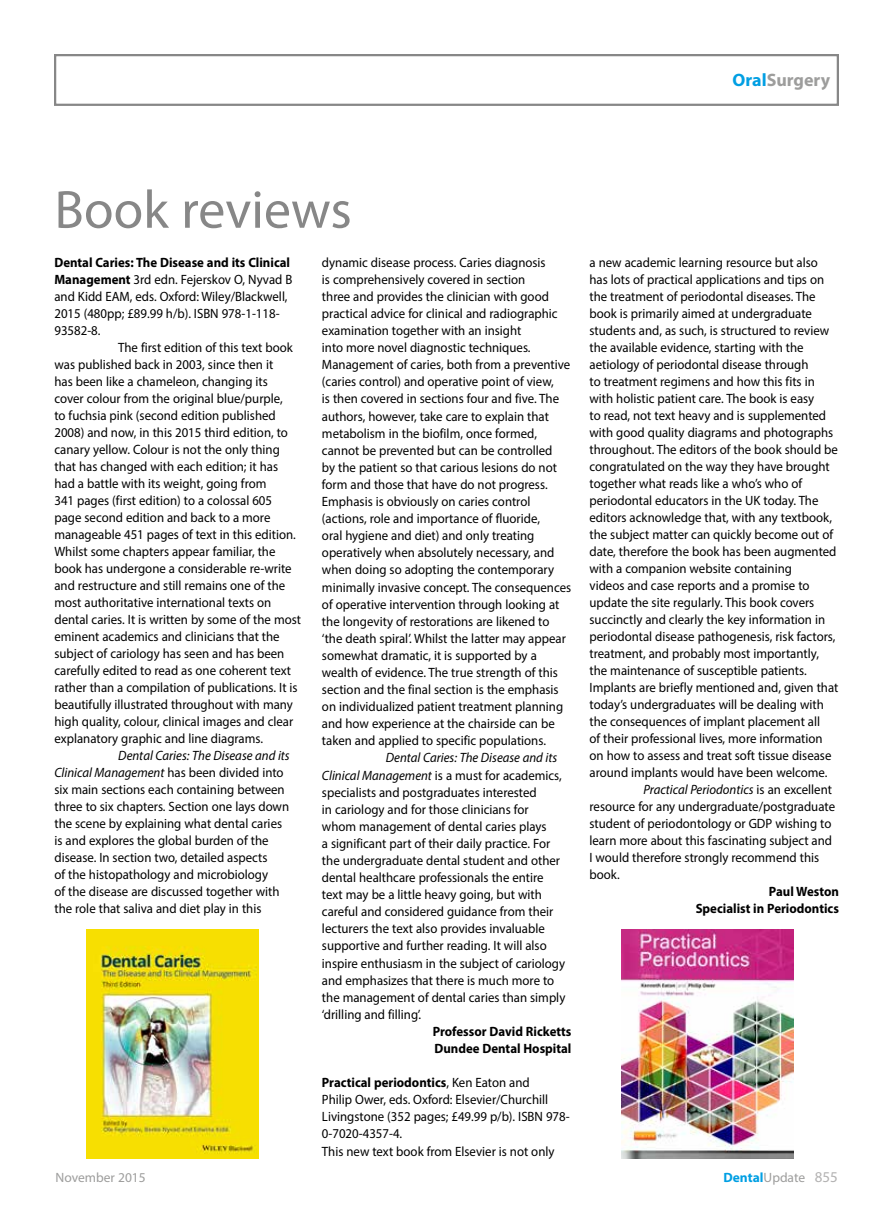
<style>
.page{position:relative;width:893px;height:1212px;background:#fff}
.page>*{position:absolute;margin:0;border:0;box-sizing:border-box;transform-origin:0 0}
.t1{font:54px "Myriad Pro";color:#878787}
.t2{font:700 18px "Myriad Pro";color:#9d9d9c}
.t3{font:13.5px/17.1px "Myriad Pro";color:#000;scale:.95 1}
.t4{font:700 13.5px/17.1px "Myriad Pro";color:#000;scale:.95 1}
.t5{font:italic 13.5px "Myriad Pro";color:#000;scale:.95 1}
.t6{font:700 13.5px "Myriad Pro";color:#009fe3}
.t7{font:13.5px "Myriad Pro";color:#9d9d9c}
.s1{color:#009fe3}
.s2{font-weight:700}
.s3{font-style:italic}
.s4{font-style:normal}
.s5{font-weight:400;color:#9d9d9c}
.s6{font-weight:400;font-size:15px;color:#b3b2b2}
</style>
<div class="page">
<div style="left:54px;top:54px;width:785px;height:52px;border:2px solid #878787"></div>
<img style="left:86px;top:929px;width:172px;height:229px">
<img style="left:621px;top:929px;width:172px;height:229px">
<h2 class="t2" style="left:733px;top:68px;width:99px"><span class="s1">Oral</span>Surgery</h2>
<h1 class="t1" style="left:54px;top:176px;width:299px">Book reviews</h1>
<p class="t4" style="left:54px;top:253px;width:250px">Dental Caries: The Disease and its Clinical</p>
<p class="t3" style="left:54px;top:270px;width:252px"><span class="s2">Management</span> 3rd edn. Fejerskov O, Nyvad B</p>
<p class="t3" style="left:54px;top:287px;width:247px">and Kidd EAM, eds. Oxford: Wiley/Blackwell,</p>
<p class="t3" style="left:54px;top:304px;width:239px">2015 (480pp; £89.99 h/b). ISBN 978-1-118-</p>
<p class="t3" style="left:54px;top:321px;width:50px">93582-8.</p>
<p class="t3" style="left:118px;top:338px;width:185px">The first edition of this text book</p>
<p class="t3" style="left:54px;top:355px;width:232px">was published back in 2003, since then it</p>
<p class="t3" style="left:54px;top:372px;width:226px">has been like a chameleon, changing its</p>
<p class="t3" style="left:54px;top:389px;width:242px">cover colour from the original blue/purple,</p>
<p class="t3" style="left:54px;top:406px;width:234px">to fuchsia pink (second edition published</p>
<p class="t3" style="left:54px;top:423px;width:247px">2008) and now, in this 2015 third edition, to</p>
<p class="t3" style="left:54px;top:440px;width:239px">canary yellow. Colour is not the only thing</p>
<p class="t3" style="left:54px;top:457px;width:237px">that has changed with each edition; it has</p>
<p class="t3" style="left:54px;top:474px;width:225px">had a battle with its weight, going from</p>
<p class="t3" style="left:54px;top:491px;width:231px">341 pages (first edition) to a colossal 605</p>
<p class="t3" style="left:54px;top:508px;width:229px">page second edition and back to a more</p>
<p class="t3" style="left:54px;top:525px;width:256px">manageable 451 pages of text in this edition.</p>
<p class="t3" style="left:54px;top:542px;width:234px">Whilst some chapters appear familiar, the</p>
<p class="t3" style="left:54px;top:559px;width:251px">book has undergone a considerable re-write</p>
<p class="t3" style="left:54px;top:576px;width:245px">and restructure and still remains one of the</p>
<p class="t3" style="left:54px;top:594px;width:230px">most authoritative international texts on</p>
<p class="t3" style="left:54px;top:611px;width:261px">dental caries. It is written by some of the most</p>
<p class="t3" style="left:54px;top:628px;width:239px">eminent academics and clinicians that the</p>
<p class="t3" style="left:54px;top:645px;width:244px">subject of cariology has seen and has been</p>
<p class="t3" style="left:54px;top:662px;width:251px">carefully edited to read as one coherent text</p>
<p class="t3" style="left:54px;top:679px;width:258px">rather than a compilation of publications. It is</p>
<p class="t3" style="left:54px;top:696px;width:253px">beautifully illustrated throughout with many</p>
<p class="t3" style="left:54px;top:713px;width:253px">high quality, colour, clinical images and clear</p>
<p class="t3" style="left:54px;top:730px;width:221px">explanatory graphic and line diagrams.</p>
<p class="t3" style="left:54px;top:747px;width:249px;text-indent:64px"><span class="s3">Dental Caries: The Disease and its Clinical Management</span> has been divided into six main sections each containing between three to six chapters. Section one lays down the scene by explaining what dental caries is and explores the global burden of the disease. In section two, detailed aspects<br>of the histopathology and microbiology<br>of the disease are discussed together with the role that saliva and diet play in this</p>
<p class="t3" style="left:322px;top:253px;width:264px">dynamic disease process. Caries diagnosis<br>is comprehensively covered in section<br>three and provides the clinician with good practical advice for clinical and radiographic examination together with an insight<br>into more novel diagnostic techniques.<br>Management of caries, both from a preventive (caries control) and operative point of view,<br>is then covered in sections four and five. The authors, however, take care to explain that metabolism in the biofilm, once formed, cannot be prevented but can be controlled<br>by the patient so that carious lesions do not form and those that have do not progress.<br>Emphasis is obviously on caries control (actions, role and importance of fluoride,<br>oral hygiene and diet) and only treating operatively when absolutely necessary, and when doing so adopting the contemporary minimally invasive concept. The consequences of operative intervention through looking at the longevity of restorations are likened to ‘the death spiral’. Whilst the latter may appear somewhat dramatic, it is supported by a wealth of evidence. The true strength of this section and the final section is the emphasis on individualized patient treatment planning and how experience at the chairside can be taken and applied to specific populations.</p>
<p class="t3" style="left:322px;top:749px;width:258px;text-indent:64px"><span class="s3">Dental Caries: The Disease and its Clinical Management</span> is a must for academics, specialists and postgraduates interested<br>in cariology and for those clinicians for whom management of dental caries plays<br>a significant part of their daily practice. For the undergraduate dental student and other dental healthcare professionals the entire text may be a little heavy going, but with careful and considered guidance from their lecturers the text also provides invaluable supportive and further reading. It will also inspire enthusiasm in the subject of cariology and emphasizes that there is much more to the management of dental caries than simply ‘drilling and filling’.</p>
<p class="t4" style="left:433px;top:1022px;width:147px">Professor David Ricketts<br>Dundee Dental Hospital</p>
<p class="t3" style="left:322px;top:1074px;width:262px"><span class="s2">Practical periodontics</span>, Ken Eaton and<br>Philip Ower, eds. Oxford: Elsevier/Churchill Livingstone (352 pages; £49.99 p/b). ISBN 978- 0-7020-4357-4.<br>This new text book from Elsevier is not only</p>
<p class="t3" style="left:589px;top:253px;width:242px">a new academic learning resource but also</p>
<p class="t3" style="left:589px;top:270px;width:249px">has lots of practical applications and tips on</p>
<p class="t3" style="left:589px;top:287px;width:240px">the treatment of periodontal diseases. The</p>
<p class="t3" style="left:589px;top:304px;width:236px">book is primarily aimed at undergraduate</p>
<p class="t3" style="left:589px;top:321px;width:254px">students and, as such, is structured to review</p>
<p class="t3" style="left:589px;top:339px;width:227px">the available evidence, starting with the</p>
<p class="t3" style="left:589px;top:356px;width:232px">aetiology of periodontal disease through</p>
<p class="t3" style="left:589px;top:373px;width:239px">to treatment regimens and how this fits in</p>
<p class="t3" style="left:589px;top:390px;width:238px">with holistic patient care. The book is easy</p>
<p class="t3" style="left:589px;top:407px;width:251px">to read, not text heavy and is supplemented</p>
<p class="t3" style="left:589px;top:424px;width:258px">with good quality diagrams and photographs</p>
<p class="t3" style="left:589px;top:441px;width:263px">throughout. The editors of the book should be</p>
<p class="t3" style="left:589px;top:458px;width:254px">congratulated on the way they have brought</p>
<p class="t3" style="left:589px;top:475px;width:225px">together what reads like a who’s who of</p>
<p class="t3" style="left:589px;top:492px;width:243px">periodontal educators in the UK today. The</p>
<p class="t3" style="left:589px;top:509px;width:257px">editors acknowledge that, with any textbook,</p>
<p class="t3" style="left:589px;top:526px;width:258px">the subject matter can quickly become out of</p>
<p class="t3" style="left:589px;top:543px;width:261px">date, therefore the book has been augmented</p>
<p class="t3" style="left:589px;top:560px;width:215px">with a companion website containing</p>
<p class="t3" style="left:589px;top:577px;width:233px">videos and case reports and a promise to</p>
<p class="t3" style="left:589px;top:594px;width:238px">update the site regularly. This book covers</p>
<p class="t3" style="left:589px;top:611px;width:250px">succinctly and clearly the key information in</p>
<p class="t3" style="left:589px;top:628px;width:260px">periodontal disease pathogenesis, risk factors,</p>
<p class="t3" style="left:589px;top:645px;width:243px">treatment, and probably most importantly,</p>
<p class="t3" style="left:589px;top:662px;width:230px">the maintenance of susceptible patients.</p>
<p class="t3" style="left:589px;top:679px;width:263px">Implants are briefly mentioned and, given that</p>
<p class="t3" style="left:589px;top:696px;width:248px">today’s undergraduates will be dealing with</p>
<p class="t3" style="left:589px;top:713px;width:244px">the consequences of implant placement all</p>
<p class="t3" style="left:589px;top:730px;width:247px">of their professional lives, more information</p>
<p class="t3" style="left:589px;top:747px;width:256px">on how to assess and treat soft tissue disease</p>
<p class="t3" style="left:589px;top:764px;width:252px">around implants would have been welcome.</p>
<p class="t5" style="left:643px;top:781px;width:200px">Practical Periodontics <span class="s4">is an excellent</span></p>
<p class="t3" style="left:589px;top:798px;width:260px">resource for any undergraduate/postgraduate</p>
<p class="t3" style="left:589px;top:815px;width:256px">student of periodontology or GDP wishing to</p>
<p class="t3" style="left:589px;top:832px;width:257px">learn more about this fascinating subject and</p>
<p class="t3" style="left:589px;top:849px;width:243px">I would therefore strongly recommend this</p>
<p class="t3" style="left:589px;top:866px;width:33px">book.</p>
<p class="t4" style="left:696px;top:883px;width:152px;text-align:right">Paul Weston<br>Specialist in Periodontics</p>
<p class="t7" style="left:56px;top:1168px;width:92px">November 2015</p>
<p class="t6" style="left:723px;top:1168px;width:116px">Dental<span class="s5">Update</span> <span class="s6">855</span></p>
</div>
